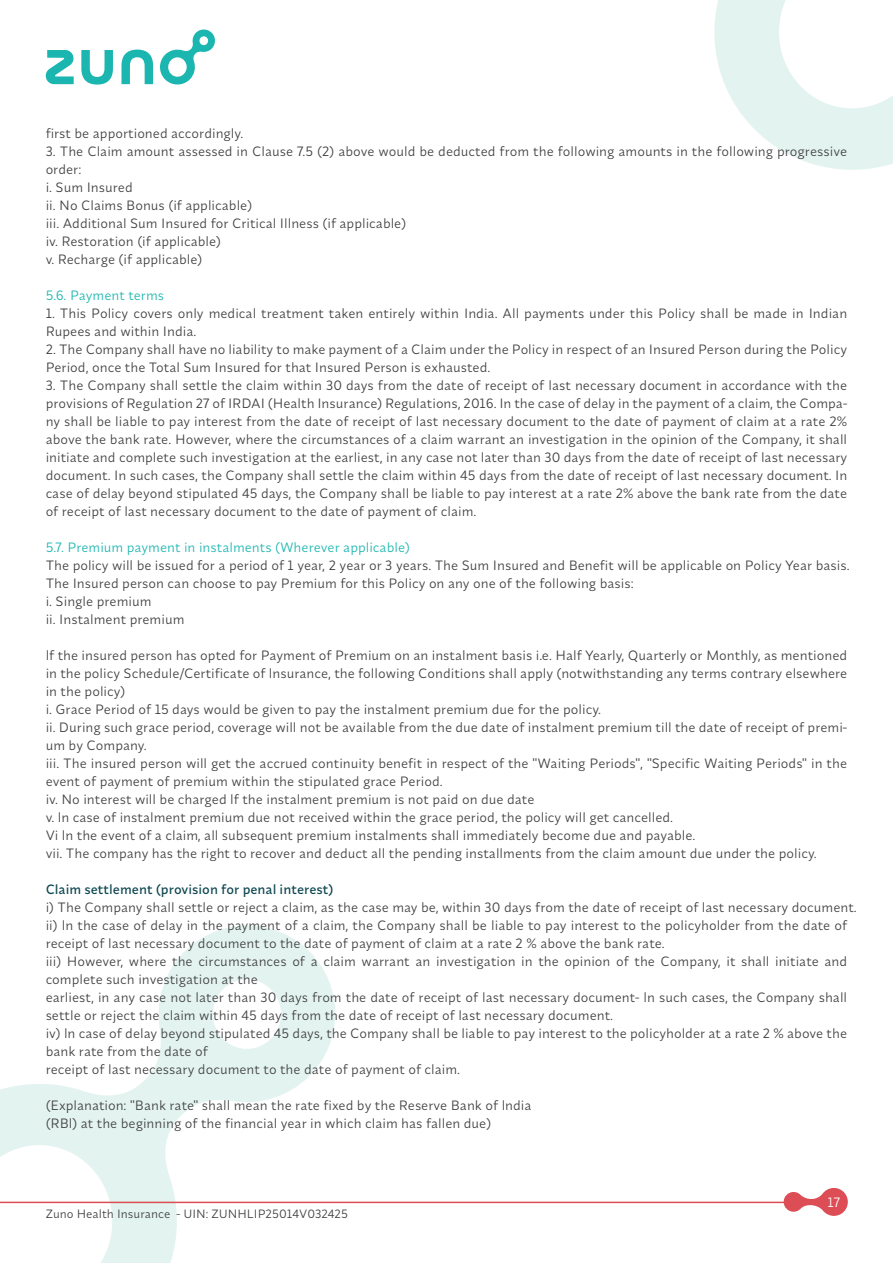
<style>
.page{position:relative;width:893px;height:1263px;background:#fff}
.page>*{position:absolute;margin:0;border:0;box-sizing:border-box;transform-origin:0 0}
.t1{font:13.5px/18px "Synonym";color:#3e3e3f}
.t2{font:13.5px "Synonym";color:#1ab6af}
.t3{font:500 13.5px "Synonym";color:#0d474f}
.t4{font:13.5px "Synonym";color:#fff}
.t5{font:12px "Synonym";color:#3e3e3f}
</style>
<div class="page">
<svg style="left:714px;top:0;width:179px;height:170px"></svg>
<svg style="left:0;top:925px;width:335px;height:338px"></svg>
<hr style="left:0;top:1202px;width:817px;height:1px;background:#dc4d55">
<svg style="left:784px;top:1188px;width:64px;height:28px"></svg>
<svg style="left:45px;top:29px;width:170px;height:56px"></svg>
<p class="t1" style="left:46px;top:124px;width:199px">first be apportioned accordingly.</p>
<p class="t1" style="left:46px;top:142px;width:803px">3. The Claim amount assessed in Clause 7.5 (2) above would be deducted from the following amounts in the following progressive order:<br>i. Sum Insured<br>ii. No Claims Bonus (if applicable)<br>iii. Additional Sum Insured for Critical Illness (if applicable)<br>iv. Restoration (if applicable)<br>v. Recharge (if applicable)</p>
<p class="t2" style="left:46px;top:287px;width:120px">5.6. Payment terms</p>
<p class="t1" style="left:46px;top:304px;width:803px">1. This Policy covers only medical treatment taken entirely within India. All payments under this Policy shall be made in Indian<br>Rupees and within India.</p>
<p class="t1" style="left:46px;top:340px;width:803px">2. The Company shall have no liability to make payment of a Claim under the Policy in respect of an Insured Person during the Policy<br>Period, once the Total Sum Insured for that Insured Person is exhausted.</p>
<p class="t1" style="left:46px;top:376px;width:803px;text-align:justify">3. The Company shall settle the claim within 30 days from the date of receipt of last necessary document in accordance with the provisions of Regulation 27 of IRDAI (Health Insurance) Regulations, 2016. In the case of delay in the payment of a claim, the Compa&shy;ny shall be liable to pay interest from the date of receipt of last necessary document to the date of payment of claim at a rate 2% above the bank rate. However, where the circumstances of a claim warrant an investigation in the opinion of the Company, it shall initiate and complete such investigation at the earliest, in any case not later than 30 days from the date of receipt of last necessary document. In such cases, the Company shall settle the claim within 45 days from the date of receipt of last necessary document. In case of delay beyond stipulated 45 days, the Company shall be liable to pay interest at a rate 2% above the bank rate from the date of receipt of last necessary document to the date of payment of claim.</p>
<p class="t2" style="left:46px;top:539px;width:366px">5.7. Premium payment in instalments (Wherever applicable)</p>
<p class="t1" style="left:46px;top:556px;width:805px">The policy will be issued for a period of 1 year, 2 year or 3 years. The Sum Insured and Benefit will be applicable on Policy Year basis.<br>The Insured person can choose to pay Premium for this Policy on any one of the following basis:<br>i. Single premium<br>ii. Instalment premium</p>
<p class="t1" style="left:46px;top:646px;width:803px">lf the insured person has opted for Payment of Premium on an instalment basis i.e. Half Yearly, Quarterly or Monthly, as mentioned in the policy Schedule/Certificate of lnsurance, the following Conditions shall apply (notwithstanding any terms contrary elsewhere in the policy)<br>i. Grace Period of 15 days would be given to pay the instalment premium due for the policy.<br>ii. During such grace period, coverage will not be available from the due date of instalment premium till the date of receipt of premi&shy;um by Company.<br>iii. The insured person will get the accrued continuity benefit in respect of the "Waiting Periods", "Specific Waiting Periods" in the event of payment of premium within the stipulated grace Period.<br>iv. No interest will be charged lf the instalment premium is not paid on due date<br>v. ln case of instalment premium due not received within the grace period, the policy will get cancelled.<br>Vi ln the event of a claim, all subsequent premium instalments shall immediately become due and payable.<br>vii. The company has the right to recover and deduct all the pending installments from the claim amount due under the policy.</p>
<p class="t3" style="left:46px;top:881px;width:289px">Claim settlement (provision for penal interest)</p>
<p class="t1" style="left:46px;top:898px;width:813px">i) The Company shall settle or reject a claim, as the case may be, within 30 days from the date of receipt of last necessary document. ii) ln the case of delay in the payment of a claim, the Company shall be liable to pay interest to the policyholder from the date of receipt of last necessary document to the date of payment of claim at a rate 2 % above the bank rate.<br>iii) However, where the circumstances of a claim warrant an investigation in the opinion of the Company, it shall initiate and complete such investigation at the<br>earliest, in any case not later than 30 days from the date of receipt of last necessary document- ln such cases, the Company shall settle or reject the claim within 45 days from the date of receipt of last necessary document.<br>iv) ln case of delay beyond stipulated 45 days, the Company shall be liable to pay interest to the policyholder at a rate 2 % above the bank rate from the date of<br>receipt of last necessary document to the date of payment of claim.</p>
<p class="t1" style="left:46px;top:1096px;width:487px">(Explanation: "Bank rate" shall mean the rate fixed by the Reserve Bank of lndia (RBl) at the beginning of the financial year in which claim has fallen due)</p>
<p class="t5" style="left:46px;top:1207px;width:304px">Zuno Health Insurance - UIN: ZUNHLIP25014V032425</p>
<p class="t4" style="left:827px;top:1194px;width:14px">17</p>
</div>
